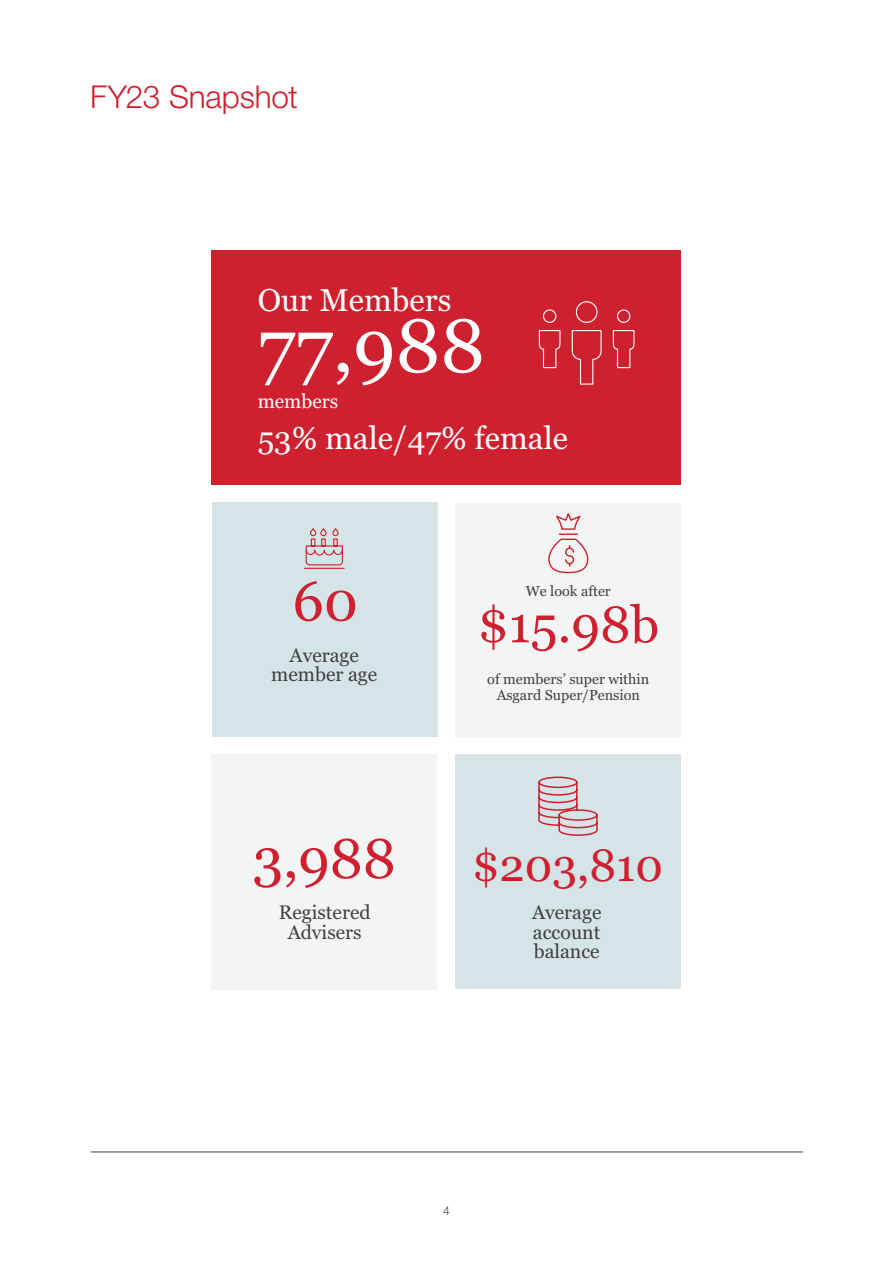
<style>
.page{position:relative;width:893px;height:1263px;background:#fff}
.page>*{position:absolute;margin:0;border:0;box-sizing:border-box;transform-origin:0 0}
.t1{font:75px "Georgia";color:#fff}
.t2{font:55.5px "Georgia";color:#cf202f}
.t3{font:51px "Georgia";color:#cf202f}
.t4{font:45px "Georgia";color:#cf202f}
.t5{font:31.5px "Georgia";color:#fff}
.t6{font:300 31.5px "Helvetica Neue LT Std";letter-spacing:-.005em;color:#cf202f}
.t7{font:19.5px/19.5px "Georgia";color:#414042;text-align:center}
.t8{font:19.5px "Georgia";color:#fff}
.t9{font:14.4px/16.2px "Georgia";color:#414042;text-align:center}
.t10{font:300 12px "Helvetica Neue LT Std";color:#414042}
</style>
<div class="page">
<div style="left:213px;top:503px;width:225px;height:234px;background:#d5e4e7"></div>
<svg style="left:304px;top:529px;width:41px;height:40px"></svg>
<hr style="left:91px;top:1152px;width:712px;height:1px;background:#414042">
<div style="left:211px;top:251px;width:470px;height:234px;background:#cf202f"></div>
<svg style="left:538px;top:301px;width:97px;height:84px"></svg>
<div style="left:455px;top:503px;width:226px;height:234px;background:#f3f4f4"></div>
<svg style="left:548px;top:513px;width:41px;height:61px"></svg>
<div style="left:211px;top:755px;width:226px;height:235px;background:#f3f4f4"></div>
<div style="left:455px;top:755px;width:226px;height:234px;background:#d5e4e7"></div>
<svg style="left:538px;top:776px;width:60px;height:60px"></svg>
<h3 class="t6" style="left:90px;top:78px;width:209px">FY23 Snapshot</h3>
<h3 class="t5" style="left:258px;top:281px;width:195px">Our Members</h3>
<h1 class="t1" style="left:258px;top:301px;width:229px">77,988</h1>
<p class="t8" style="left:258px;top:390px;width:82px">members</p>
<h3 class="t5" style="left:258px;top:419px;width:312px">53% male/47% female</h3>
<h2 class="t2" style="left:293px;top:568px;width:67px">60</h2>
<p class="t7" style="left:271px;top:646px;width:107px">Average member age</p>
<h2 class="t2" style="left:253px;top:825px;width:145px">3,988</h2>
<p class="t7" style="left:279px;top:903px;width:93px">Registered<br>Advisers</p>
<p class="t9" style="left:526px;top:583px;width:87px">We look after</p>
<h3 class="t3" style="left:477px;top:594px;width:183px">$15.98b</h3>
<p class="t9" style="left:487px;top:671px;width:164px">of members’ super within<br>Asgard Super/Pension</p>
<h3 class="t4" style="left:472px;top:838px;width:193px">$203,810</h3>
<p class="t7" style="left:532px;top:903px;width:71px;text-align:justify">Average account balance</p>
<p class="t10" style="left:443px;top:1203px;width:8px">4</p>
</div>
